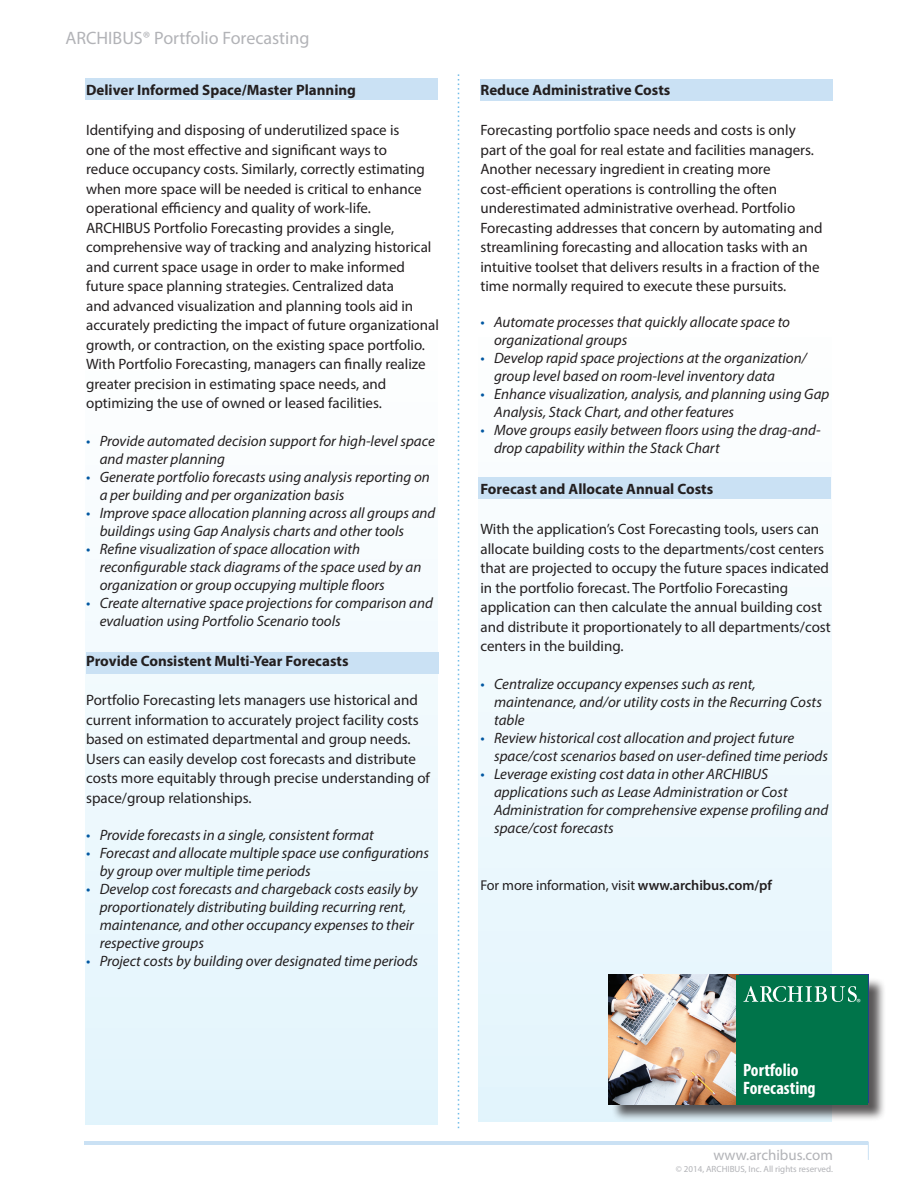
<style>
.page{position:relative;width:918px;height:1188px;background:#fff}
.page>*{position:absolute;margin:0;border:0;box-sizing:border-box;transform-origin:0 0}
.t1{font:18px "Myriad Pro";color:#b2b3b7}
.t2{font:700 condensed 18px/18px "Myriad Pro";color:#fff}
.Paragraph_Style_1{font:15px/19.5px "Myriad Pro";color:#231f20}
.Paragraph_Style_1-2{font:italic 15px/18px "Myriad Pro";color:#231f20}
.Paragraph_Style_1-3{font:700 15px "Myriad Pro";color:#231f20}
.t3{font:15px "Myriad Pro";color:#b2b3b7}
.Paragraph_Style_1-4{font:14.25px "Myriad Pro";letter-spacing:-.005em;color:#231f20}
.t4{font:10.5px "Myriad Pro";color:#fff}
.t5{font:9px "Myriad Pro";color:#b2b3b7}
.s1{color:#0157a1}
.s2{font-weight:600}
</style>
<div class="page">
<svg style="left:458px;top:74px;width:1px;height:1054px"></svg>
<hr style="left:85px;top:1142px;width:783px;height:3px;background:#cae1f4">
<svg style="left:868px;top:1142px;width:1px;height:18px"></svg>
<div style="left:85px;top:327px;width:353px;height:797px;background:linear-gradient(to bottom,#fefefe,#e2f4fc)"></div>
<div style="left:479px;top:324px;width:353px;height:797px;background:#f1fafd"></div>
<div style="left:86px;top:652px;width:352px;height:22px;background:#cae1f4"></div>
<div style="left:480px;top:80px;width:353px;height:21px;background:#cae1f4"></div>
<div style="left:85px;top:78px;width:353px;height:21px;background:#cae1f4"></div>
<div style="left:479px;top:478px;width:352px;height:21px;background:#cae1f4"></div>
<div style="left:611px;top:977px;width:276px;height:145px;background:#231f20;opacity:.75"></div>
<img style="left:609px;top:975px;width:128px;height:129px">
<div style="left:737px;top:975px;width:131px;height:129px;background:#00744a"></div>
<svg style="left:743px;top:986px;width:114px;height:16px"></svg>
<p class="t1" style="left:65px;top:27px;width:246px">ARCHIBUS® Portfolio Forecasting</p>
<p class="Paragraph_Style_1-3" style="left:86px;top:80px;width:271px">Deliver Informed Space/Master Planning</p>
<p class="Paragraph_Style_1" style="left:86px;top:120px;width:354px">Identifying and disposing of underutilized space is<br>one of the most effective and significant ways to<br>reduce occupancy costs. Similarly, correctly estimating when more space will be needed is critical to enhance operational efficiency and quality of work-life.<br>ARCHIBUS Portfolio Forecasting provides a single, comprehensive way of tracking and analyzing historical and current space usage in order to make informed future space planning strategies. Centralized data<br>and advanced visualization and planning tools aid in accurately predicting the impact of future organizational growth, or contraction, on the existing space portfolio.<br>With Portfolio Forecasting, managers can finally realize greater precision in estimating space needs, and optimizing the use of owned or leased facilities.</p>
<p class="Paragraph_Style_1-2" style="left:100px;top:431px;width:337px;text-indent:-14px"><span class="s1">•</span> Provide automated decision support for high-level space and master planning</p>
<p class="Paragraph_Style_1-2" style="left:100px;top:467px;width:332px;text-indent:-14px"><span class="s1">•</span> Generate portfolio forecasts using analysis reporting on a per building and per organization basis</p>
<p class="Paragraph_Style_1-2" style="left:100px;top:503px;width:337px;text-indent:-14px"><span class="s1">•</span> Improve space allocation planning across all groups and buildings using Gap Analysis charts and other tools</p>
<p class="Paragraph_Style_1-2" style="left:100px;top:539px;width:323px;text-indent:-14px"><span class="s1">•</span> Refine visualization of space allocation with reconfigurable stack diagrams of the space used by an organization or group occupying multiple floors</p>
<p class="Paragraph_Style_1-2" style="left:100px;top:593px;width:335px;text-indent:-14px"><span class="s1">•</span> Create alternative space projections for comparison and evaluation using Portfolio Scenario tools</p>
<p class="Paragraph_Style_1-3" style="left:86px;top:651px;width:264px">Provide Consistent Multi-Year Forecasts</p>
<p class="Paragraph_Style_1" style="left:86px;top:690px;width:345px">Portfolio Forecasting lets managers use historical and current information to accurately project facility costs based on estimated departmental and group needs.<br>Users can easily develop cost forecasts and distribute costs more equitably through precise understanding of space/group relationships.</p>
<p class="Paragraph_Style_1-2" style="left:86px;top:826px;width:289px"><span class="s1">•</span> Provide forecasts in a single, consistent format</p>
<p class="Paragraph_Style_1-2" style="left:100px;top:844px;width:331px;text-indent:-14px"><span class="s1">•</span> Forecast and allocate multiple space use configurations by group over multiple time periods</p>
<p class="Paragraph_Style_1-2" style="left:100px;top:880px;width:320px;text-indent:-14px"><span class="s1">•</span> Develop cost forecasts and chargeback costs easily by proportionately distributing building recurring rent, maintenance, and other occupancy expenses to their respective groups</p>
<p class="Paragraph_Style_1-2" style="left:86px;top:952px;width:334px"><span class="s1">•</span> Project costs by building over designated time periods</p>
<p class="Paragraph_Style_1-3" style="left:480px;top:80px;width:191px">Reduce Administrative Costs</p>
<p class="Paragraph_Style_1" style="left:480px;top:120px;width:344px">Forecasting portfolio space needs and costs is only part of the goal for real estate and facilities managers.<br>Another necessary ingredient in creating more cost-efficient operations is controlling the often underestimated administrative overhead. Portfolio Forecasting addresses that concern by automating and streamlining forecasting and allocation tasks with an intuitive toolset that delivers results in a fraction of the time normally required to execute these pursuits.</p>
<p class="Paragraph_Style_1-2" style="left:494px;top:313px;width:298px;text-indent:-14px"><span class="s1">•</span> Automate processes that quickly allocate space to organizational groups</p>
<p class="Paragraph_Style_1-2" style="left:494px;top:349px;width:314px;text-indent:-14px"><span class="s1">•</span> Develop rapid space projections at the organization/ group level based on room-level inventory data</p>
<p class="Paragraph_Style_1-2" style="left:494px;top:385px;width:337px;text-indent:-14px"><span class="s1">•</span> Enhance visualization, analysis, and planning using Gap<br>Analysis, Stack Chart, and other features</p>
<p class="Paragraph_Style_1-2" style="left:494px;top:421px;width:328px;text-indent:-14px"><span class="s1">•</span> Move groups easily between floors using the drag-and&shy;drop capability within the Stack Chart</p>
<p class="Paragraph_Style_1-3" style="left:480px;top:479px;width:234px">Forecast and Allocate Annual Costs</p>
<p class="Paragraph_Style_1" style="left:480px;top:519px;width:352px">With the application’s Cost Forecasting tools, users can allocate building costs to the departments/cost centers that are projected to occupy the future spaces indicated in the portfolio forecast. The Portfolio Forecasting application can then calculate the annual building cost and distribute it proportionately to all departments/cost centers in the building.</p>
<p class="Paragraph_Style_1-2" style="left:494px;top:675px;width:329px;text-indent:-14px"><span class="s1">•</span> Centralize occupancy expenses such as rent, maintenance, and/or utility costs in the Recurring Costs table</p>
<p class="Paragraph_Style_1-2" style="left:494px;top:729px;width:336px;text-indent:-14px"><span class="s1">•</span> Review historical cost allocation and project future space/cost scenarios based on user-defined time periods</p>
<p class="Paragraph_Style_1-2" style="left:494px;top:765px;width:336px;text-indent:-14px"><span class="s1">•</span> Leverage existing cost data in other ARCHIBUS applications such as Lease Administration or Cost Administration for comprehensive expense profiling and space/cost forecasts</p>
<p class="Paragraph_Style_1-4" style="left:480px;top:876px;width:293px">For more information, visit <span class="s2">www.archibus.com/pf</span></p>
<p class="t4" style="left:857px;top:996px;width:6px">®</p>
<p class="t2" style="left:743px;top:1061px;width:74px">Portfolio<br>Forecasting</p>
<p class="t3" style="left:713px;top:1145px;width:121px">www.archibus.com</p>
<p class="t5" style="left:676px;top:1163px;width:159px">© 2014, ARCHIBUS, Inc. All rights reserved.</p>
</div>
